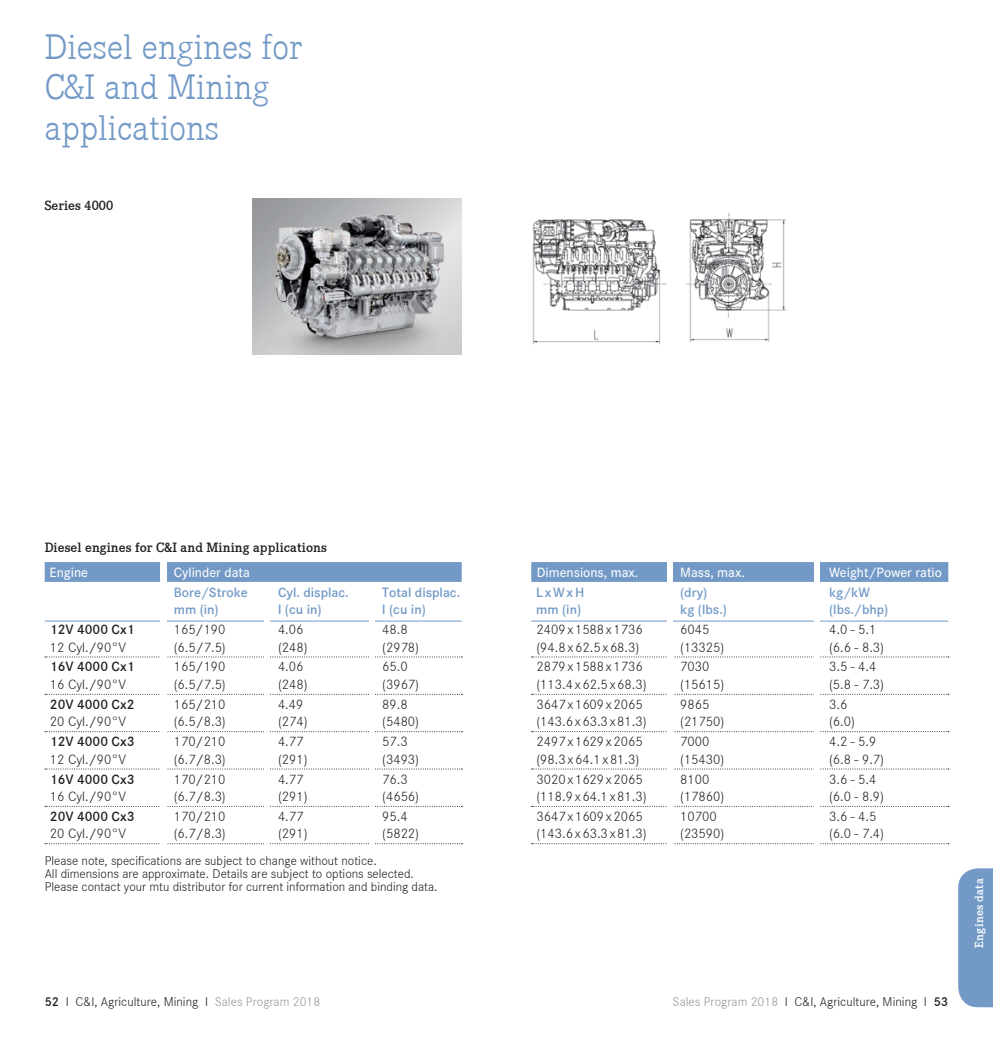
<style>
.page{position:relative;width:993px;height:1042px;background:#fff}
.page>*{position:absolute;margin:0;border:0;box-sizing:border-box;transform-origin:0 0}
.t1{font:300 36.75px/40.2px "Corporate E";color:#739ac7}
.t2{font:300 14px "Corporate S";color:#231f20}
.t3{font:600 14px "Corporate S";color:#739ac7}
.t4{font:300 14px "Corporate S";letter-spacing:.06em;color:#231f20}
.t5{font:600 14px "Corporate S";color:#231f20}
.t6{font:500 14px "Corporate S";color:#fff}
.t7{font:600 14px "Corporate E";letter-spacing:.005em;color:#231f20}
.t8{font:300 14px "Corporate S";letter-spacing:.125em;color:#231f20}
.t9{font:300 13.12px/13.1px "Corporate S";color:#231f20}
.t10{font:600 12.25px "Corporate E";letter-spacing:.03em;color:#fff}
.s1{font-weight:600}
.s2{color:#949698}
</style>
<div class="page">
<img style="left:252px;top:198px;width:209px;height:156px">
<div style="left:45px;top:562px;width:416px;height:20px;background:#739ac7"></div>
<hr style="left:45px;top:621px;width:416px;height:1px;background:#739ac7">
<svg style="left:45px;top:656px;width:417px;height:1px"></svg>
<svg style="left:45px;top:694px;width:417px;height:1px"></svg>
<svg style="left:45px;top:731px;width:417px;height:1px"></svg>
<svg style="left:45px;top:768px;width:417px;height:1px"></svg>
<svg style="left:45px;top:806px;width:417px;height:1px"></svg>
<svg style="left:45px;top:843px;width:417px;height:1px"></svg>
<div style="left:160px;top:557px;width:6px;height:294px;background:#fff"></div>
<div style="left:264px;top:585px;width:6px;height:263px;background:#fff"></div>
<div style="left:368px;top:585px;width:6px;height:263px;background:#fff"></div>
<div style="left:531px;top:562px;width:416px;height:20px;background:#739ac7"></div>
<hr style="left:531px;top:621px;width:416px;height:1px;background:#739ac7">
<svg style="left:531px;top:656px;width:417px;height:1px"></svg>
<svg style="left:531px;top:694px;width:417px;height:1px"></svg>
<svg style="left:531px;top:731px;width:417px;height:1px"></svg>
<svg style="left:531px;top:768px;width:417px;height:1px"></svg>
<svg style="left:531px;top:806px;width:417px;height:1px"></svg>
<svg style="left:531px;top:843px;width:417px;height:1px"></svg>
<div style="left:666px;top:557px;width:6px;height:369px;background:#fff"></div>
<div style="left:813px;top:558px;width:6px;height:368px;background:#fff"></div>
<div style="left:958px;top:868px;width:34px;height:139px;background:#739ac7"></div>
<img style="left:532px;top:212px;width:254px;height:132px">
<h1 class="t1" style="left:45px;top:25px;width:259px">Diesel engines for<br>C&amp;I and Mining applications</h1>
<p class="t7" style="left:45px;top:195px;width:70px">Series 4000</p>
<p class="t7" style="left:45px;top:538px;width:283px">Diesel engines for C&amp;I and Mining applications</p>
<p class="t6" style="left:50px;top:564px;width:40px">Engine</p>
<p class="t6" style="left:174px;top:564px;width:77px">Cylinder data</p>
<p class="t3" style="left:174px;top:583px;width:76px">Bore/Stroke</p>
<p class="t3" style="left:278px;top:583px;width:72px">Cyl. displac.</p>
<p class="t3" style="left:382px;top:583px;width:79px">Total displac.</p>
<p class="t3" style="left:174px;top:600px;width:46px">mm (in)</p>
<p class="t3" style="left:278px;top:600px;width:45px">l (cu in)</p>
<p class="t3" style="left:382px;top:600px;width:45px">l (cu in)</p>
<p class="t5" style="left:50px;top:620px;width:86px">12V 4000 Cx1</p>
<p class="t2" style="left:174px;top:620px;width:53px">165/190</p>
<p class="t2" style="left:278px;top:620px;width:27px">4.06</p>
<p class="t2" style="left:382px;top:620px;width:27px">48.8</p>
<p class="t2" style="left:50px;top:637px;width:78px">12 Cyl./90°V</p>
<p class="t2" style="left:174px;top:637px;width:53px">(6.5/7.5)</p>
<p class="t2" style="left:278px;top:637px;width:31px">(248)</p>
<p class="t2" style="left:382px;top:637px;width:38px">(2978)</p>
<p class="t5" style="left:50px;top:657px;width:86px">16V 4000 Cx1</p>
<p class="t2" style="left:174px;top:657px;width:53px">165/190</p>
<p class="t2" style="left:278px;top:657px;width:27px">4.06</p>
<p class="t2" style="left:382px;top:657px;width:27px">65.0</p>
<p class="t2" style="left:50px;top:674px;width:78px">16 Cyl./90°V</p>
<p class="t2" style="left:174px;top:674px;width:53px">(6.5/7.5)</p>
<p class="t2" style="left:278px;top:674px;width:31px">(248)</p>
<p class="t2" style="left:382px;top:674px;width:38px">(3967)</p>
<p class="t5" style="left:50px;top:695px;width:86px">20V 4000 Cx2</p>
<p class="t2" style="left:174px;top:694px;width:53px">165/210</p>
<p class="t2" style="left:278px;top:694px;width:27px">4.49</p>
<p class="t2" style="left:382px;top:694px;width:27px">89.8</p>
<p class="t2" style="left:50px;top:712px;width:78px">20 Cyl./90°V</p>
<p class="t2" style="left:174px;top:712px;width:53px">(6.5/8.3)</p>
<p class="t2" style="left:278px;top:712px;width:31px">(274)</p>
<p class="t2" style="left:382px;top:712px;width:38px">(5480)</p>
<p class="t5" style="left:50px;top:732px;width:86px">12V 4000 Cx3</p>
<p class="t2" style="left:174px;top:732px;width:53px">170/210</p>
<p class="t2" style="left:278px;top:732px;width:27px">4.77</p>
<p class="t2" style="left:382px;top:732px;width:27px">57.3</p>
<p class="t2" style="left:50px;top:749px;width:78px">12 Cyl./90°V</p>
<p class="t2" style="left:174px;top:749px;width:53px">(6.7/8.3)</p>
<p class="t2" style="left:278px;top:749px;width:31px">(291)</p>
<p class="t2" style="left:382px;top:749px;width:38px">(3493)</p>
<p class="t5" style="left:50px;top:769px;width:86px">16V 4000 Cx3</p>
<p class="t2" style="left:174px;top:769px;width:53px">170/210</p>
<p class="t2" style="left:278px;top:769px;width:27px">4.77</p>
<p class="t2" style="left:382px;top:769px;width:27px">76.3</p>
<p class="t2" style="left:50px;top:786px;width:78px">16 Cyl./90°V</p>
<p class="t2" style="left:174px;top:786px;width:53px">(6.7/8.3)</p>
<p class="t2" style="left:278px;top:786px;width:31px">(291)</p>
<p class="t2" style="left:382px;top:786px;width:38px">(4656)</p>
<p class="t5" style="left:50px;top:807px;width:86px">20V 4000 Cx3</p>
<p class="t2" style="left:174px;top:806px;width:53px">170/210</p>
<p class="t2" style="left:278px;top:806px;width:27px">4.77</p>
<p class="t2" style="left:382px;top:806px;width:27px">95.4</p>
<p class="t2" style="left:50px;top:824px;width:78px">20 Cyl./90°V</p>
<p class="t2" style="left:174px;top:824px;width:53px">(6.7/8.3)</p>
<p class="t2" style="left:278px;top:824px;width:31px">(291)</p>
<p class="t2" style="left:382px;top:824px;width:38px">(5822)</p>
<p class="t9" style="left:45px;top:853px;width:394px">Please note, specifications are subject to change without notice.<br>All dimensions are approximate. Details are subject to options selected.<br>Please contact your mtu distributor for current information and binding data.</p>
<p class="t6" style="left:536px;top:564px;width:103px">Dimensions, max.</p>
<p class="t6" style="left:680px;top:564px;width:66px">Mass, max.</p>
<p class="t6" style="left:828px;top:564px;width:114px">Weight/Power ratio</p>
<p class="t3" style="left:536px;top:583px;width:49px">LxWxH</p>
<p class="t3" style="left:680px;top:583px;width:29px">(dry)</p>
<p class="t3" style="left:828px;top:583px;width:42px">kg/kW</p>
<p class="t3" style="left:536px;top:600px;width:46px">mm (in)</p>
<p class="t3" style="left:680px;top:600px;width:48px">kg (lbs.)</p>
<p class="t3" style="left:828px;top:600px;width:61px">(lbs./bhp)</p>
<p class="t2" style="left:536px;top:620px;width:108px">2409x1588x1736</p>
<p class="t2" style="left:680px;top:620px;width:31px">6045</p>
<p class="t2" style="left:828px;top:620px;width:49px">4.0 - 5.1</p>
<p class="t8" style="left:536px;top:637px;width:104px">(94.8x62.5x68.3)</p>
<p class="t2" style="left:680px;top:637px;width:46px">(13325)</p>
<p class="t2" style="left:828px;top:637px;width:56px">(6.6 - 8.3)</p>
<p class="t2" style="left:536px;top:657px;width:108px">2879x1588x1736</p>
<p class="t2" style="left:680px;top:657px;width:31px">7030</p>
<p class="t2" style="left:828px;top:657px;width:49px">3.5 - 4.4</p>
<p class="t4" style="left:536px;top:674px;width:111px">(113.4x62.5x68.3)</p>
<p class="t2" style="left:680px;top:674px;width:46px">(15615)</p>
<p class="t2" style="left:828px;top:674px;width:56px">(5.8 - 7.3)</p>
<p class="t2" style="left:536px;top:694px;width:108px">3647x1609x2065</p>
<p class="t2" style="left:680px;top:694px;width:31px">9865</p>
<p class="t2" style="left:828px;top:694px;width:20px">3.6</p>
<p class="t4" style="left:536px;top:712px;width:111px">(143.6x63.3x81.3)</p>
<p class="t2" style="left:680px;top:712px;width:46px">(21750)</p>
<p class="t2" style="left:828px;top:712px;width:27px">(6.0)</p>
<p class="t2" style="left:536px;top:732px;width:108px">2497x1629x2065</p>
<p class="t2" style="left:680px;top:732px;width:31px">7000</p>
<p class="t2" style="left:828px;top:732px;width:49px">4.2 - 5.9</p>
<p class="t8" style="left:536px;top:749px;width:104px">(98.3x64.1x81.3)</p>
<p class="t2" style="left:680px;top:749px;width:46px">(15430)</p>
<p class="t2" style="left:828px;top:749px;width:56px">(6.8 - 9.7)</p>
<p class="t2" style="left:536px;top:769px;width:108px">3020x1629x2065</p>
<p class="t2" style="left:680px;top:769px;width:31px">8100</p>
<p class="t2" style="left:828px;top:769px;width:49px">3.6 - 5.4</p>
<p class="t4" style="left:536px;top:786px;width:111px">(118.9x64.1x81.3)</p>
<p class="t2" style="left:680px;top:786px;width:46px">(17860)</p>
<p class="t2" style="left:828px;top:786px;width:56px">(6.0 - 8.9)</p>
<p class="t2" style="left:536px;top:806px;width:108px">3647x1609x2065</p>
<p class="t2" style="left:680px;top:806px;width:38px">10700</p>
<p class="t2" style="left:828px;top:806px;width:49px">3.6 - 4.5</p>
<p class="t4" style="left:536px;top:824px;width:111px">(143.6x63.3x81.3)</p>
<p class="t2" style="left:680px;top:824px;width:46px">(23590)</p>
<p class="t2" style="left:828px;top:824px;width:56px">(6.0 - 7.4)</p>
<p class="t9" style="left:45px;top:994px;width:277px"><span class="s1">52</span> I C&amp;I, Agriculture, Mining I <span class="s2">Sales Program 2018</span></p>
<p class="t9" style="left:672px;top:994px;width:277px"><span class="s2">Sales Program 2018</span> I C&amp;I, Agriculture, Mining I <span class="s1">53</span></p>
<p class="t10" style="left:970px;top:948px;width:71px;rotate:-90deg">Engines data</p>
</div>
